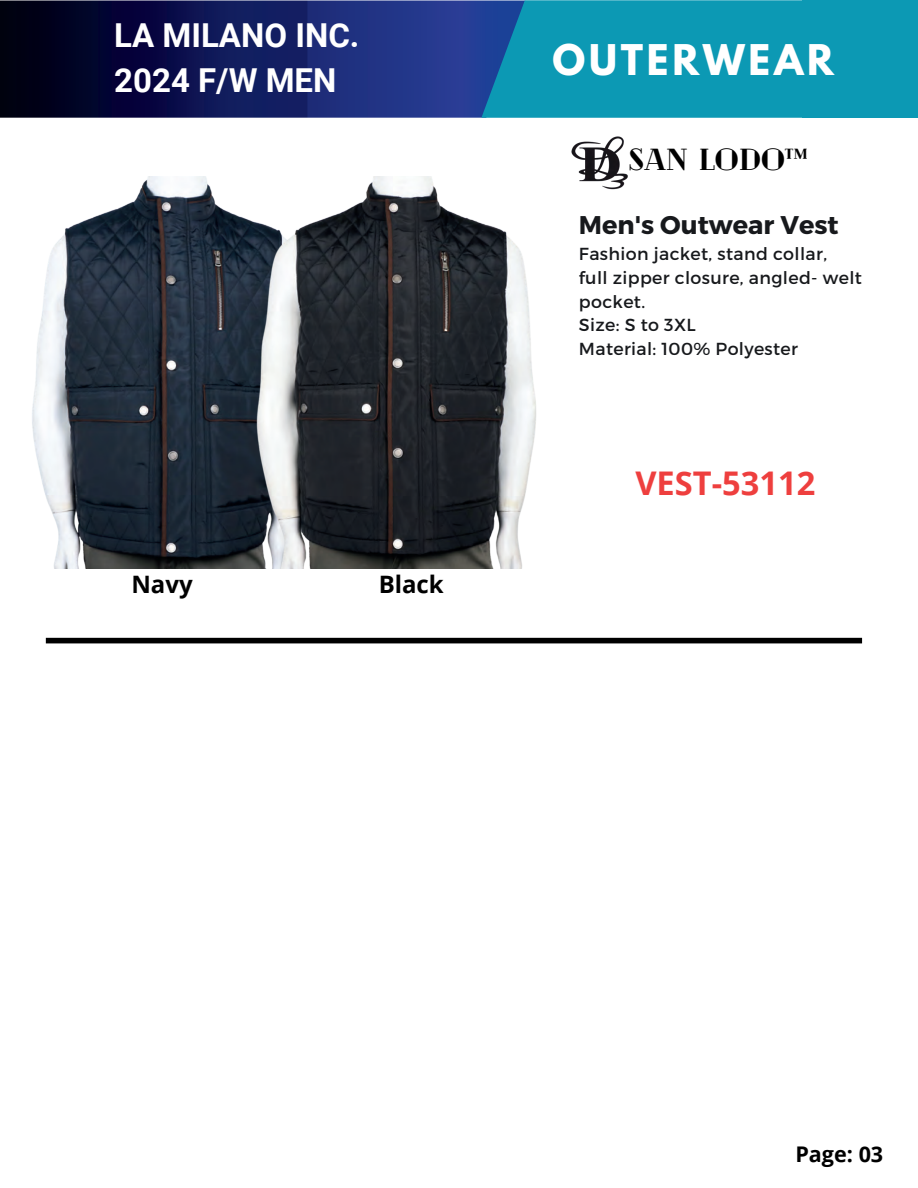
<style>
.page{position:relative;width:918px;height:1188px;background:#fff}
.page>*{position:absolute;margin:0;border:0;box-sizing:border-box;transform-origin:0 0}
.t1{font:700 37.5px "League Spartan";letter-spacing:.1em;color:#fff}
.t2{font:700 33px/45px "Roboto";color:#fff}
.t3{font:700 32.55px "Open Sans";color:#ee3f3e}
.t4{font:900 30.45px "Cheque";color:#000}
.t5{font:700 25.5px "Montserrat";color:#17191c}
.t6{font:700 24px "Open Sans";color:#000}
.t7{font:700 21.6px "Open Sans";color:#000}
.t8{font:17.4px/23.7px "Montserrat";letter-spacing:.02em;color:#17191c}
</style>
<div class="page">
<div style="left:46px;top:638px;width:816px;height:5px;background:#000"></div>
<img style="left:0;top:0;width:481px;height:118px">
<svg style="left:481px;top:0;width:322px;height:118px;background:#0e93b2"></svg>
<div style="left:803px;top:0;width:115px;height:118px;background:#0c99b4"></div>
<img style="left:32px;top:177px;width:216px;height:391px">
<img style="left:248px;top:177px;width:288px;height:391px">
<img style="left:571px;top:136px;width:57px;height:54px">
<h2 class="t2" style="left:114px;top:12px;width:247px">LA MILANO INC.<br>2024 F/W MEN</h2>
<h3 class="t6" style="left:131px;top:568px;width:63px">Navy</h3>
<h3 class="t6" style="left:379px;top:568px;width:67px">Black</h3>
<h1 class="t1" style="left:553px;top:30px;width:283px">OUTERWEAR</h1>
<h3 class="t4" style="left:628px;top:143px;width:180px">SAN LODo™</h3>
<h3 class="t5" style="left:579px;top:210px;width:261px">Men's Outwear Vest</h3>
<p class="t8" style="left:579px;top:242px;width:285px">Fashion jacket, stand collar,<br>full zipper closure, angled- welt pocket.<br>Size: S to 3XL<br>Material: 100% Polyester</p>
<h3 class="t3" style="left:635px;top:461px;width:181px">VEST-53112</h3>
<p class="t7" style="left:795px;top:1139px;width:89px">Page: 03</p>
</div>
